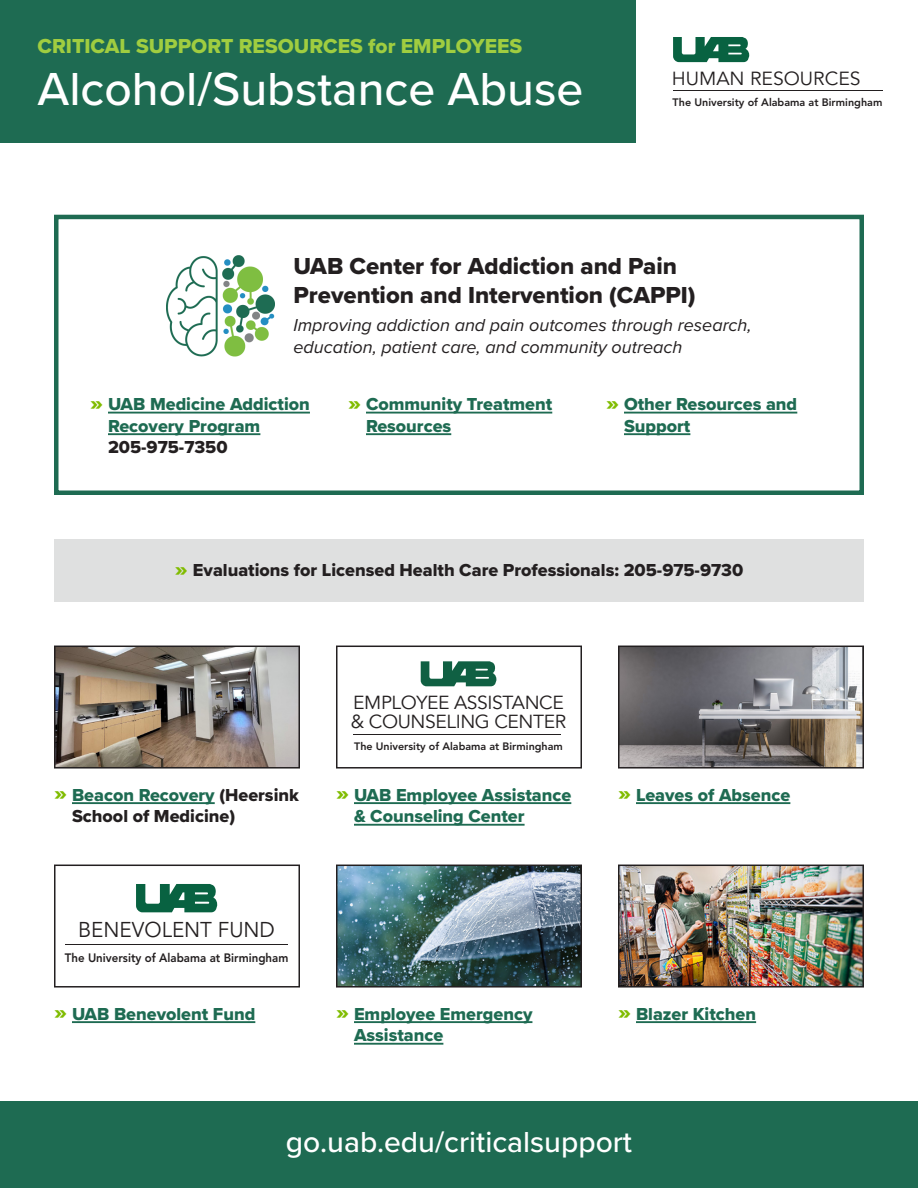
<style>
.page{position:relative;width:918px;height:1188px;background:#fff}
.page>*{position:absolute;margin:0;border:0;box-sizing:border-box;transform-origin:0 0}
.t1{font:500 48px "Proxima Nova";color:#fff}
.t2{font:500 30px "Proxima Nova";color:#fff}
.t3{font:24px/28.8px "Proxima Nova Extrabld";color:#231f20}
.t4{font:21.3px "Avenir LT Std";color:#231f20}
.t5{font:21px "Proxima Nova Extrabld";color:#a0cd40}
.t6{font:900 21px "Proxima Nova";color:#80bc00}
.t7{font:18.9px "Avenir LT Std";color:#231f20}
.t8{font:18.75px/18.9px "Avenir LT Std";letter-spacing:-.02em;color:#231f20}
.t9{font:18px/21.6px "Proxima Nova Extrabld";color:#1e6b52}
.t10{font:18px/21.6px "Proxima Nova Extrabld";color:#231f20}
.t11{font:italic 18px/21.6px "Proxima Nova";color:#231f20}
.t12{font:800 12.15px "Avenir LT Std";color:#231f20;scale:.94 1}
.t13{font:800 10.8px "Avenir LT Std";color:#231f20}
.t14{font:800 10.65px "Avenir LT Std";color:#231f20}
.s1{color:#231f20}
.s2{font-family:"Proxima Nova";font-weight:900;font-size:21px;color:#80bc00}
.s3{color:#1e6b52}
</style>
<div class="page">
<div style="left:54px;top:215px;width:810px;height:280px;border:4px solid #1e6b52"></div>
<div style="left:0;top:0;width:636px;height:143px;background:#1e6b52"></div>
<div style="left:0;top:1101px;width:918px;height:87px;background:#1e6b52"></div>
<svg style="left:673px;top:37px;width:76px;height:25px"></svg>
<hr style="left:673px;top:91px;width:209px;height:1px;background:#231f20">
<hr style="left:72px;top:1021px;width:183px;height:2px;background:#1e6b52">
<hr style="left:354px;top:1021px;width:178px;height:2px;background:#1e6b52">
<hr style="left:354px;top:1043px;width:89px;height:2px;background:#1e6b52">
<hr style="left:636px;top:1021px;width:120px;height:2px;background:#1e6b52">
<hr style="left:65px;top:945px;width:223px;height:1px;background:#231f20">
<svg style="left:136px;top:884px;width:81px;height:28px"></svg>
<div style="left:54px;top:865px;width:246px;height:123px;border:2px solid #231f20"></div>
<img style="left:339px;top:868px;width:240px;height:117px">
<div style="left:336px;top:865px;width:246px;height:123px;border:2px solid #231f20"></div>
<img style="left:621px;top:868px;width:240px;height:117px">
<div style="left:618px;top:865px;width:246px;height:123px;border:2px solid #231f20"></div>
<hr style="left:72px;top:802px;width:143px;height:2px;background:#1e6b52">
<hr style="left:354px;top:802px;width:217px;height:2px;background:#1e6b52">
<hr style="left:354px;top:824px;width:171px;height:2px;background:#1e6b52">
<hr style="left:636px;top:802px;width:154px;height:2px;background:#1e6b52">
<img style="left:57px;top:649px;width:240px;height:117px">
<div style="left:54px;top:646px;width:246px;height:123px;border:2px solid #231f20"></div>
<svg style="left:421px;top:661px;width:75px;height:25px"></svg>
<hr style="left:353px;top:735px;width:208px;height:1px;background:#231f20">
<div style="left:336px;top:646px;width:246px;height:123px;border:2px solid #231f20"></div>
<div style="left:54px;top:539px;width:810px;height:63px;background:#dfe0e0"></div>
<img style="left:166px;top:255px;width:108px;height:102px">
<hr style="left:108px;top:412px;width:202px;height:2px;background:#1e6b52">
<hr style="left:108px;top:433px;width:152px;height:2px;background:#1e6b52">
<hr style="left:366px;top:412px;width:186px;height:2px;background:#1e6b52">
<hr style="left:366px;top:433px;width:85px;height:2px;background:#1e6b52">
<hr style="left:624px;top:412px;width:173px;height:2px;background:#1e6b52">
<hr style="left:624px;top:433px;width:66px;height:2px;background:#1e6b52">
<img style="left:621px;top:649px;width:240px;height:117px">
<div style="left:618px;top:646px;width:246px;height:123px;border:2px solid #231f20"></div>
<p class="t5" style="left:38px;top:30px;width:486px">CRITICAL SUPPORT RESOURCES for EMPLOYEES</p>
<p class="t1" style="left:38px;top:53px;width:548px">Alcohol/Substance Abuse</p>
<p class="t7" style="left:672px;top:67px;width:190px">HUMAN RESOURCES</p>
<p class="t13" style="left:673px;top:96px;width:211px">The University of Alabama at Birmingham</p>
<p class="t3" style="left:293px;top:251px;width:404px">UAB Center for Addiction and Pain<br>Prevention and Intervention (CAPPI)</p>
<p class="t11" style="left:293px;top:314px;width:460px">Improving addiction and pain outcomes through research, education, patient care, and community outreach</p>
<p class="t9" style="left:108px;top:393px;width:203px">UAB Medicine Addiction<br>Recovery Program<br><span class="s1">205-975-7350</span></p>
<p class="t9" style="left:366px;top:393px;width:188px">Community Treatment<br>Resources</p>
<p class="t9" style="left:624px;top:393px;width:175px">Other Resources and<br>Support</p>
<p class="t6" style="left:90px;top:387px;width:14px">»</p>
<p class="t6" style="left:348px;top:387px;width:14px">»</p>
<p class="t6" style="left:606px;top:387px;width:14px">»</p>
<p class="t10" style="left:175px;top:559px;width:570px"><span class="s2">»</span> Evaluations for Licensed Health Care Professionals: 205-975-9730</p>
<p class="t8" style="left:351px;top:694px;width:217px">EMPLOYEE ASSISTANCE &amp; COUNSELING CENTER</p>
<p class="t14" style="left:354px;top:740px;width:210px">The University of Alabama at Birmingham</p>
<p class="t10" style="left:72px;top:784px;width:228px"><span class="s3">Beacon Recovery</span> (Heersink<br>School of Medicine)</p>
<p class="t9" style="left:354px;top:784px;width:219px">UAB Employee Assistance &amp; Counseling Center</p>
<p class="t6" style="left:54px;top:777px;width:14px">»</p>
<p class="t6" style="left:336px;top:777px;width:14px">»</p>
<p class="t6" style="left:618px;top:777px;width:14px">»</p>
<p class="t9" style="left:636px;top:784px;width:156px">Leaves of Absence</p>
<p class="t4" style="left:78px;top:917px;width:198px">BENEVOLENT FUND</p>
<p class="t12" style="left:65px;top:951px;width:239px">The University of Alabama at Birmingham</p>
<p class="t6" style="left:54px;top:996px;width:14px">»</p>
<p class="t6" style="left:336px;top:996px;width:14px">»</p>
<p class="t6" style="left:618px;top:996px;width:14px">»</p>
<p class="t9" style="left:636px;top:1003px;width:122px">Blazer Kitchen</p>
<p class="t9" style="left:72px;top:1003px;width:185px">UAB Benevolent Fund</p>
<p class="t9" style="left:354px;top:1003px;width:180px">Employee Emergency<br>Assistance</p>
<p class="t2" style="left:286px;top:1120px;width:348px">go.uab.edu/criticalsupport</p>
</div>
